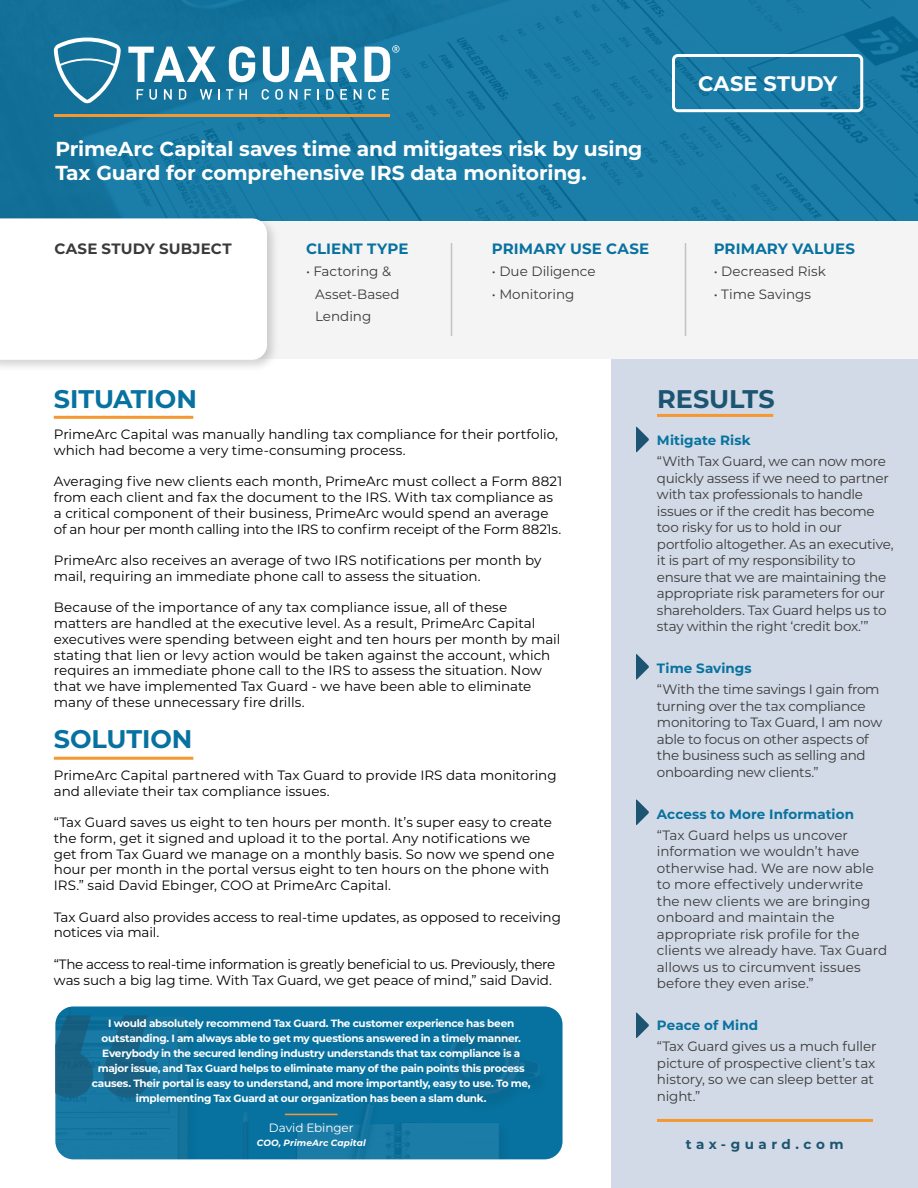
<style>
.page{position:relative;width:918px;height:1188px;background:#fff}
.page>*{position:absolute;margin:0;border:0;box-sizing:border-box;transform-origin:0 0}
.t1{font:700 25.5px "Montserrat";letter-spacing:-.005em;color:#0772a0}
.t2{font:700 25.5px "Montserrat";color:#1d5471}
.t3{font:700 21px "Montserrat";letter-spacing:.005em;color:#fff}
.t4{font:700 20.25px/24px "Montserrat";letter-spacing:-.01em;color:#fff}
.t5{font:700 15px "Montserrat";letter-spacing:.01em;color:#0772a0}
.t6{font:700 15px "Montserrat";letter-spacing:.01em;color:#3b3a3a}
.t7{font:13.5px/15.8px "Montserrat";letter-spacing:-.005em;color:#000}
.t8{font:13.5px/16.5px "Montserrat";letter-spacing:-.015em;color:#3b3a3a}
.t9{font:13.5px/15.8px "Montserrat";letter-spacing:-.025em;color:#000}
.t10{font:700 13.5px "Montserrat";letter-spacing:.005em;color:#0772a0}
.t11{font:13.5px "Montserrat";letter-spacing:.005em;color:#3b3a3a}
.t12{font:700 13.5px "Montserrat";letter-spacing:.33em;color:#1d5471}
.t13{font:12px "Montserrat";letter-spacing:-.005em;color:#fff}
.t14{font:700 10.5px/15px "Montserrat";letter-spacing:-.025em;color:#fff;text-align:center}
.t15{font:italic 700 9px "Montserrat";letter-spacing:.005em;color:#fff}
</style>
<div class="page">
<img style="left:55px;top:1006px;width:508px;height:153px">
<div style="left:611px;top:326px;width:307px;height:862px;background:#d1dae6"></div>
<div style="left:0;top:220px;width:918px;height:138px;background:#f4f4f4"></div>
<svg style="left:55px;top:1015px;width:95px;height:83px;background:#18688d"></svg>
<hr style="left:54px;top:416px;width:139px;height:3px;background:#f69831">
<hr style="left:54px;top:757px;width:139px;height:3px;background:#f69831">
<hr style="left:657px;top:414px;width:116px;height:3px;background:#f69831">
<hr style="left:285px;top:1114px;width:53px;height:1px;background:#f69831">
<hr style="left:451px;top:243px;width:1px;height:93px;background:#c2c2c2">
<hr style="left:685px;top:243px;width:1px;height:93px;background:#c2c2c2">
<svg style="left:636px;top:426px;width:13px;height:27px"></svg>
<svg style="left:636px;top:654px;width:13px;height:26px"></svg>
<svg style="left:636px;top:1012px;width:13px;height:26px"></svg>
<img style="left:0;top:0;width:918px;height:220px">
<div style="left:672px;top:54px;width:191px;height:58px;border:3px solid #fff;border-radius:4px"></div>
<hr style="left:54px;top:114px;width:336px;height:3px;background:#f69831">
<svg style="left:54px;top:35px;width:67px;height:69px;background:#3f8bac"></svg>
<svg style="left:128px;top:47px;width:88px;height:35px"></svg>
<svg style="left:229px;top:46px;width:26px;height:36px"></svg>
<svg style="left:263px;top:47px;width:62px;height:35px"></svg>
<svg style="left:331px;top:47px;width:27px;height:35px"></svg>
<svg style="left:137px;top:89px;width:6px;height:11px"></svg>
<svg style="left:149px;top:89px;width:8px;height:11px"></svg>
<svg style="left:164px;top:89px;width:8px;height:11px"></svg>
<svg style="left:179px;top:89px;width:7px;height:11px"></svg>
<svg style="left:200px;top:89px;width:12px;height:11px"></svg>
<svg style="left:218px;top:89px;width:2px;height:11px"></svg>
<svg style="left:226px;top:89px;width:7px;height:11px"></svg>
<svg style="left:240px;top:89px;width:7px;height:11px"></svg>
<svg style="left:262px;top:89px;width:7px;height:11px"></svg>
<svg style="left:275px;top:89px;width:8px;height:11px"></svg>
<svg style="left:290px;top:89px;width:7px;height:11px"></svg>
<svg style="left:305px;top:89px;width:6px;height:11px"></svg>
<svg style="left:317px;top:89px;width:2px;height:11px"></svg>
<svg style="left:326px;top:89px;width:8px;height:11px"></svg>
<svg style="left:340px;top:89px;width:7px;height:11px"></svg>
<svg style="left:354px;top:89px;width:8px;height:11px"></svg>
<svg style="left:368px;top:89px;width:8px;height:11px"></svg>
<svg style="left:382px;top:89px;width:7px;height:11px"></svg>
<svg style="left:364px;top:45px;width:36px;height:37px"></svg>
<div style="left:0;top:215px;width:280px;height:157px;background:#000;opacity:.17"></div>
<div style="left:0;top:218px;width:267px;height:142px;background:#fff"></div>
<svg style="left:636px;top:799px;width:13px;height:26px"></svg>
<hr style="left:657px;top:1119px;width:216px;height:3px;background:#f69831">
<h3 class="t4" style="left:55px;top:136px;width:589px">PrimeArc Capital saves time and mitigates risk by using<br>Tax Guard for comprehensive IRS data monitoring.</h3>
<p class="t6" style="left:54px;top:238px;width:179px">CASE STUDY SUBJECT</p>
<p class="t5" style="left:306px;top:238px;width:104px">CLIENT TYPE</p>
<p class="t8" style="left:315px;top:260px;width:86px;line-height:22.5px;text-indent:-9px">• Factoring &amp;<br>Asset-Based<br>Lending</p>
<p class="t5" style="left:492px;top:238px;width:159px">PRIMARY USE CASE</p>
<p class="t8" style="left:492px;top:263px;width:105px">• Due Diligence</p>
<p class="t8" style="left:492px;top:285px;width:84px">• Monitoring</p>
<h2 class="t3" style="left:698px;top:69px;width:141px">CASE STUDY</h2>
<p class="t5" style="left:714px;top:238px;width:143px">PRIMARY VALUES</p>
<p class="t11" style="left:714px;top:262px;width:114px">• Decreased Risk</p>
<p class="t11" style="left:714px;top:285px;width:99px">• Time Savings</p>
<h1 class="t1" style="left:54px;top:380px;width:145px">SITUATION</h1>
<p class="t7" style="left:54px;top:426px;width:506px">PrimeArc Capital was manually handling tax compliance for their portfolio, which had become a very time-consuming process.</p>
<p class="t7" style="left:54px;top:473px;width:510px">Averaging five new clients each month, PrimeArc must collect a Form 8821 from each client and fax the document to the IRS. With tax compliance as a critical component of their business, PrimeArc would spend an average of an hour per month calling into the IRS to confirm receipt of the Form 8821s.</p>
<p class="t7" style="left:54px;top:552px;width:489px">PrimeArc also receives an average of two IRS notifications per month by mail, requiring an immediate phone call to assess the situation.</p>
<p class="t7" style="left:54px;top:599px;width:508px">Because of the importance of any tax compliance issue, all of these matters are handled at the executive level. As a result, PrimeArc Capital executives were spending between eight and ten hours per month by mail stating that lien or levy action would be taken against the account, which requires an immediate phone call to the IRS to assess the situation. Now that we have implemented Tax Guard - we have been able to eliminate many of these unnecessary fire drills.</p>
<h1 class="t1" style="left:54px;top:721px;width:140px">SOLUTION</h1>
<p class="t7" style="left:54px;top:767px;width:504px">PrimeArc Capital partnered with Tax Guard to provide IRS data monitoring and alleviate their tax compliance issues.</p>
<p class="t7" style="left:54px;top:814px;width:502px">“Tax Guard saves us eight to ten hours per month. It’s super easy to create the form, get it signed and upload it to the portal. Any notifications we get from Tax Guard we manage on a monthly basis. So now we spend one hour per month in the portal versus eight to ten hours on the phone with IRS.” said David Ebinger, COO at PrimeArc Capital.</p>
<p class="t7" style="left:54px;top:909px;width:509px">Tax Guard also provides access to real-time updates, as opposed to receiving notices via mail.</p>
<p class="t9" style="left:54px;top:956px;width:503px">“The access to real-time information is greatly beneficial to us. Previously, there was such a big lag time. With Tax Guard, we get peace of mind,” said David.</p>
<p class="t14" style="left:92px;top:1015px;width:440px">I would absolutely recommend Tax Guard. The customer experience has been outstanding. I am always able to get my questions answered in a timely manner.<br>Everybody in the secured lending industry understands that tax compliance is a major issue, and Tax Guard helps to eliminate many of the pain points this process causes. Their portal is easy to understand, and more importantly, easy to use. To me, implementing Tax Guard at our organization has been a slam dunk.</p>
<p class="t13" style="left:269px;top:1120px;width:86px">David Ebinger</p>
<p class="t15" style="left:257px;top:1136px;width:110px">COO, PrimeArc Capital</p>
<h1 class="t2" style="left:657px;top:380px;width:119px">RESULTS</h1>
<p class="t10" style="left:657px;top:431px;width:95px">Mitigate Risk</p>
<p class="t8" style="left:657px;top:453px;width:238px">“With Tax Guard, we can now more quickly assess if we need to partner with tax professionals to handle issues or if the credit has become too risky for us to hold in our portfolio altogether. As an executive, it is part of my responsibility to ensure that we are maintaining the appropriate risk parameters for our shareholders. Tax Guard helps us to stay within the right ‘credit box.’”</p>
<p class="t10" style="left:657px;top:659px;width:96px">Time Savings</p>
<p class="t8" style="left:657px;top:681px;width:227px">“With the time savings I gain from turning over the tax compliance monitoring to Tax Guard, I am now able to focus on other aspects of the business such as selling and onboarding new clients.”</p>
<p class="t10" style="left:657px;top:804px;width:199px">Access to More Information</p>
<p class="t8" style="left:657px;top:826px;width:232px">“Tax Guard helps us uncover information we wouldn’t have otherwise had. We are now able to more effectively underwrite the new clients we are bringing onboard and maintain the appropriate risk profile for the clients we already have. Tax Guard allows us to circumvent issues before they even arise.”</p>
<p class="t10" style="left:657px;top:1015px;width:103px">Peace of Mind</p>
<p class="t8" style="left:657px;top:1038px;width:221px">“Tax Guard gives us a much fuller picture of prospective client’s tax history, so we can sleep better at night.”</p>
<p class="t12" style="left:686px;top:1135px;width:159px">tax-guard.com</p>
</div>
